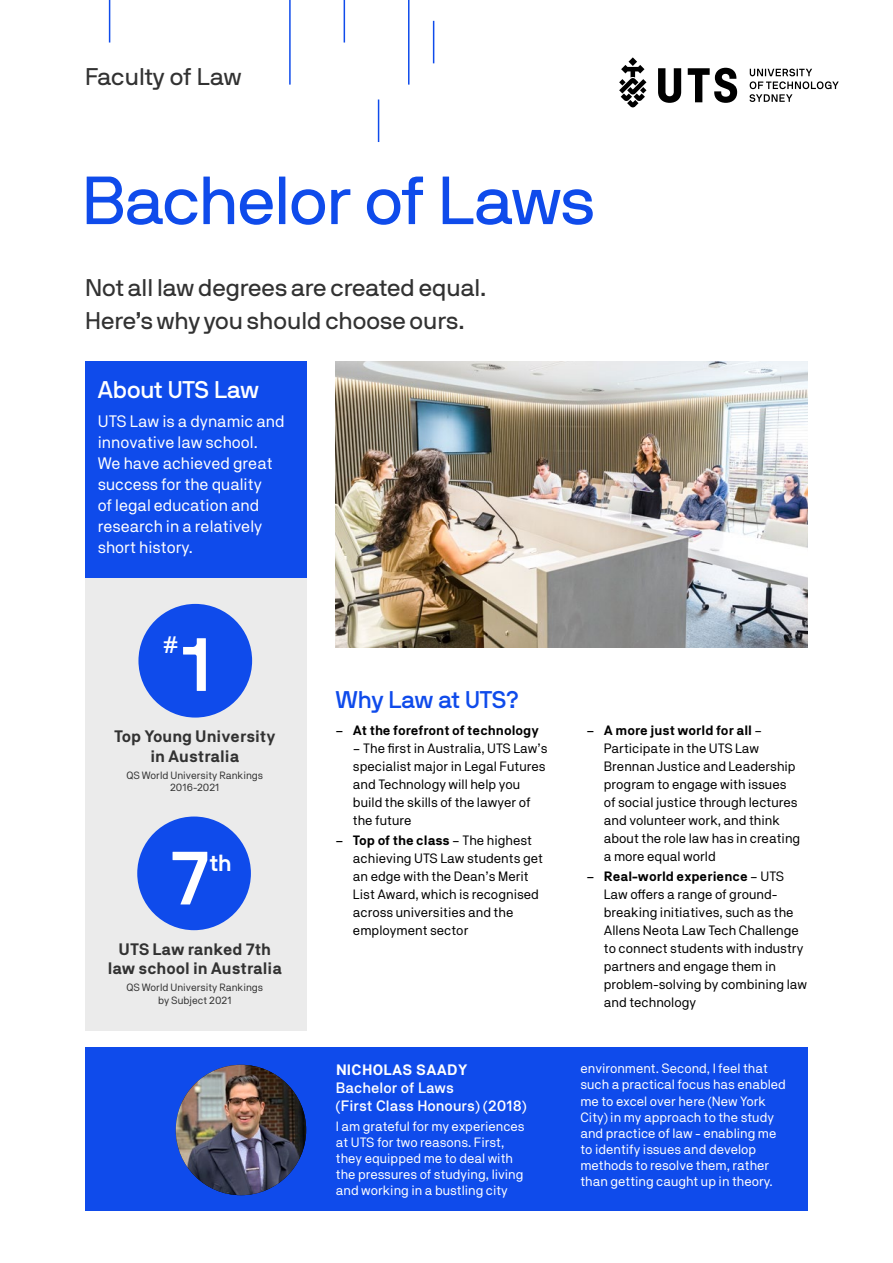
<style>
.page{position:relative;width:893px;height:1263px;background:#fff}
.page>*{position:absolute;margin:0;border:0;box-sizing:border-box;transform-origin:0 0}
.t1{font:700 75.9px "NB International Pro";color:#fff}
.t2{font:67.5px "NB International Pro";letter-spacing:-.015em;color:#0f4beb}
.t3{font:24px/33px "NB International Pro";color:#323232}
.t4{font:500 24px "NB International Pro";color:#0f4beb}
.t5{font:500 24px "NB International Pro";color:#fff}
.t6{font:700 24px "NB International Pro";color:#fff}
.t7{font:700 23.25px "NB International Pro";color:#fff}
.t8{font:16.5px/21px "NB Akademie";color:#fff}
.t9{font:700 16.5px/19.5px "NB Akademie";color:#323232;text-align:center}
.t10{font:500 15px/18px "NB Akademie";color:#fff}
.t11{font:700 15px "NB Akademie";letter-spacing:.02em;color:#fff}
.t12{font:13.5px/18px "NB Akademie";color:#000}
.t13{font:700 13.5px "NB Akademie";color:#000}
.t14{font:13.35px/16px "NB Akademie";color:#fff}
.t15{font:10.5px/12.6px "NB Akademie";color:#323232;text-align:center}
.s1{font-family:"NB International Pro";font-weight:400}
.s2{font-family:"NB International Pro"}
.s3{font-weight:700}
</style>
<div class="page">
<img style="left:336px;top:361px;width:472px;height:286px">
<svg style="left:658px;top:68px;width:23px;height:35px"></svg>
<svg style="left:688px;top:68px;width:49px;height:35px"></svg>
<svg style="left:619px;top:57px;width:27px;height:51px"></svg>
<svg style="left:749px;top:69px;width:90px;height:33px"></svg>
<hr style="left:408px;top:0;width:1px;height:85px;background:#0f4beb">
<hr style="left:289px;top:0;width:2px;height:85px;background:#0f4beb">
<hr style="left:344px;top:0;width:1px;height:43px;background:#0f4beb">
<hr style="left:109px;top:0;width:1px;height:43px;background:#0f4beb">
<hr style="left:378px;top:99px;width:1px;height:43px;background:#0f4beb">
<hr style="left:433px;top:21px;width:1px;height:42px;background:#0f4beb">
<div style="left:85px;top:361px;width:221px;height:217px;background:#0f4beb"></div>
<div style="left:85px;top:578px;width:221px;height:452px;background:#ebebeb"></div>
<div style="left:138px;top:604px;width:114px;height:113px;background:#0f4beb;border-radius:50%"></div>
<div style="left:137px;top:816px;width:114px;height:114px;background:#0f4beb;border-radius:50%"></div>
<div style="left:85px;top:1047px;width:723px;height:163px;background:#0f4beb"></div>
<img style="left:176px;top:1065px;width:130px;height:130px;border-radius:65px">
<h3 class="t3" style="left:85px;top:60px;width:158px">Faculty of Law</h3>
<h2 class="t2" style="left:82px;top:162px;width:515px">Bachelor of Laws</h2>
<h3 class="t3" style="left:85px;top:270px;width:403px">Not all law degrees are created equal.<br>Here’s why you should choose ours.</h3>
<h3 class="t5" style="left:98px;top:376px;width:163px">About UTS Law</h3>
<p class="t8" style="left:98px;top:411px;width:188px">UTS Law is a dynamic and innovative law school.<br>We have achieved great success for the quality<br>of legal education and research in a relatively short history.</p>
<h3 class="t6" style="left:163px;top:631px;width:17px">#</h3>
<h1 class="t1" style="left:182px;top:620px;width:32px">1</h1>
<p class="t9" style="left:114px;top:726px;width:163px">Top Young University in Australia</p>
<p class="t15" style="left:126px;top:768px;width:138px">QS World University Rankings<br>2016-2021</p>
<h1 class="t1" style="left:174px;top:833px;width:37px">7</h1>
<h3 class="t7" style="left:210px;top:850px;width:23px">th</h3>
<p class="t9" style="left:108px;top:939px;width:176px">UTS Law ranked 7th law school in Australia</p>
<p class="t15" style="left:126px;top:981px;width:138px">QS World University Rankings by Subject 2021</p>
<h3 class="t4" style="left:336px;top:686px;width:184px">Why Law at UTS?</h3>
<p class="t13" style="left:336px;top:722px;width:204px"><span class="s1">–</span> At the forefront of technology</p>
<p class="t12" style="left:353px;top:739px;width:196px">– The first in Australia, UTS Law’s specialist major in Legal Futures and Technology will help you build the skills of the lawyer of the future</p>
<p class="t12" style="left:353px;top:831px;width:192px;text-indent:-17px"><span class="s2">–</span> <span class="s3">Top of the class</span> – The highest achieving UTS Law students get an edge with the Dean’s Merit<br>List Award, which is recognised across universities and the employment sector</p>
<p class="t11" style="left:336px;top:1060px;width:133px">NICHOLAS SAADY</p>
<p class="t10" style="left:336px;top:1078px;width:192px">Bachelor of Laws<br>(First Class Honours) (2018)</p>
<p class="t14" style="left:336px;top:1118px;width:190px">I am grateful for my experiences at UTS for two reasons. First, they equipped me to deal with the pressures of studying, living and working in a bustling city</p>
<p class="t12" style="left:604px;top:721px;width:198px;text-indent:-17px"><span class="s2">–</span> <span class="s3">A more just world for all</span> –<br>Participate in the UTS Law<br>Brennan Justice and Leadership program to engage with issues of social justice through lectures and volunteer work, and think about the role law has in creating a more equal world</p>
<p class="t12" style="left:604px;top:867px;width:205px;text-indent:-17px"><span class="s2">–</span> <span class="s3">Real-world experience</span> – UTS<br>Law offers a range of ground&shy;breaking initiatives, such as the<br>Allens Neota Law Tech Challenge to connect students with industry partners and engage them in problem-solving by combining law and technology</p>
<p class="t14" style="left:580px;top:1060px;width:207px">environment. Second, I feel that such a practical focus has enabled me to excel over here (New York<br>City) in my approach to the study and practice of law - enabling me to identify issues and develop methods to resolve them, rather than getting caught up in theory.</p>
</div>
